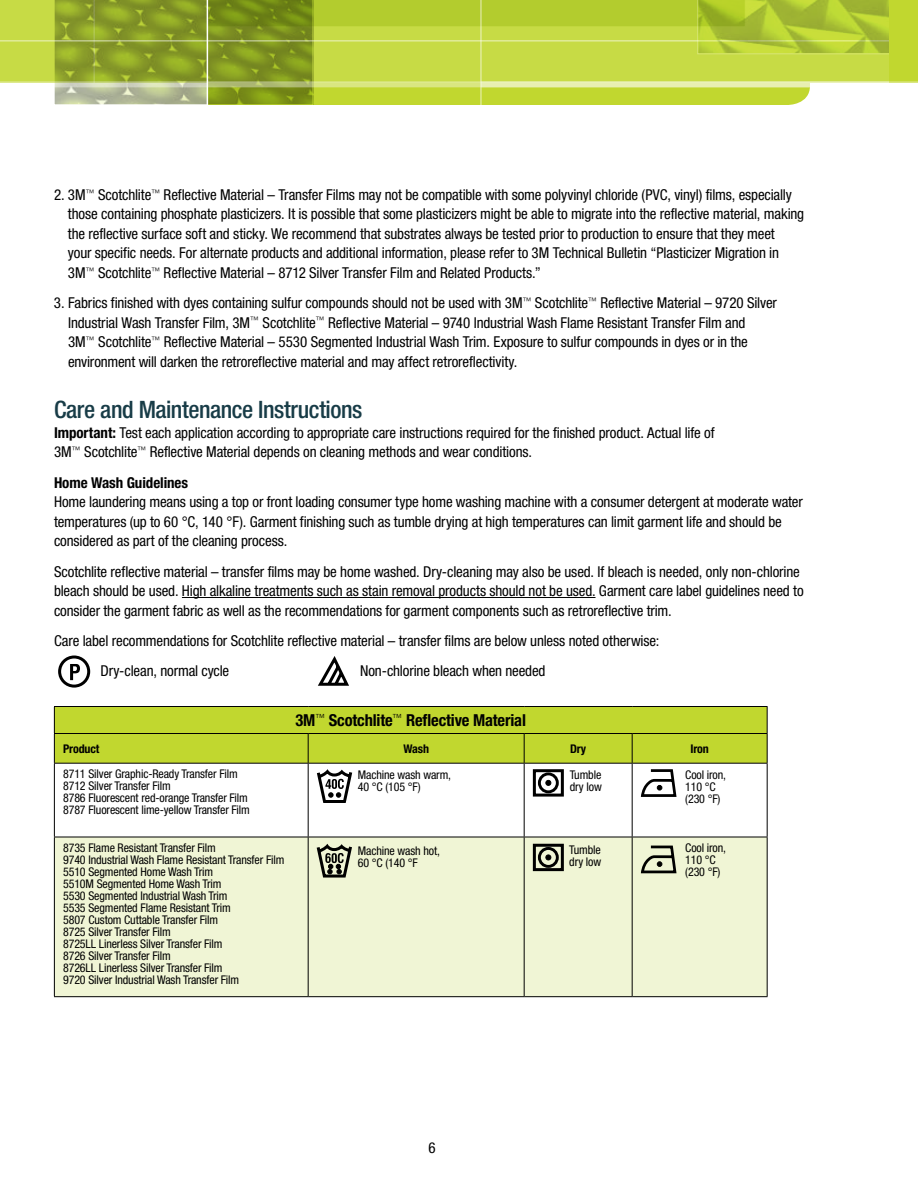
<style>
.page{position:relative;width:918px;height:1188px;background:#fff}
.page>*{position:absolute;margin:0;border:0;box-sizing:border-box;transform-origin:0 0}
.t1{font:500 condensed 24px "Helvetica Neue LT Std";letter-spacing:-.015em;color:#183c47}
.t2{font:700 condensed 16.5px "Helvetica Neue LT Std";letter-spacing:-.01em;color:#000}
.t3{font:condensed 15px/19.5px "Helvetica Neue LT Std";letter-spacing:-.01em;color:#000}
.t4{font:700 condensed 15px "Helvetica Neue LT Std";letter-spacing:-.005em;color:#000}
.t5{font:condensed 12px/12px "Helvetica Neue LT Std";letter-spacing:-.01em;color:#000}
.t6{font:700 condensed 12px "Helvetica Neue LT Std";letter-spacing:-.01em;color:#000}
.s1{font-weight:700}
</style>
<div class="page">
<div style="left:0;top:0;width:918px;height:82px;background:#c7db45"></div>
<svg style="left:0;top:81px;width:54px;height:2px"></svg>
<hr style="left:0;top:40px;width:918px;height:1px;background:#fff">
<svg style="left:54px;top:0;width:835px;height:105px"></svg>
<hr style="left:182px;top:597px;width:414px;height:1px;background:#000">
<svg style="left:55px;top:764px;width:712px;height:73px"></svg>
<div style="left:55px;top:838px;width:712px;height:158px;background:#f0f5d5"></div>
<hr style="left:54px;top:763px;width:254px;height:1px;background:#000">
<hr style="left:54px;top:764px;width:1px;height:73px;background:#000">
<hr style="left:308px;top:763px;width:216px;height:1px;background:#000">
<hr style="left:308px;top:764px;width:1px;height:73px;background:#000">
<hr style="left:524px;top:763px;width:108px;height:1px;background:#000">
<hr style="left:524px;top:764px;width:1px;height:73px;background:#000">
<hr style="left:632px;top:763px;width:136px;height:1px;background:#000">
<hr style="left:632px;top:764px;width:1px;height:73px;background:#000">
<hr style="left:767px;top:764px;width:1px;height:73px;background:#000">
<hr style="left:54px;top:837px;width:254px;height:1px;background:#000">
<hr style="left:54px;top:837px;width:1px;height:159px;background:#000">
<hr style="left:308px;top:837px;width:216px;height:1px;background:#000">
<hr style="left:308px;top:837px;width:1px;height:159px;background:#000">
<hr style="left:524px;top:837px;width:108px;height:1px;background:#000">
<hr style="left:524px;top:837px;width:1px;height:159px;background:#000">
<hr style="left:632px;top:837px;width:136px;height:1px;background:#000">
<hr style="left:632px;top:837px;width:1px;height:159px;background:#000">
<hr style="left:767px;top:837px;width:1px;height:159px;background:#000">
<hr style="left:54px;top:996px;width:254px;height:1px;background:#000">
<hr style="left:308px;top:996px;width:216px;height:1px;background:#000">
<hr style="left:524px;top:996px;width:108px;height:1px;background:#000">
<hr style="left:632px;top:996px;width:136px;height:1px;background:#000">
<hr style="left:54px;top:706px;width:254px;height:1px;background:#000">
<div style="left:54px;top:707px;width:714px;height:56px;background:#c1d72f"></div>
<hr style="left:308px;top:706px;width:216px;height:1px;background:#000">
<hr style="left:524px;top:706px;width:108px;height:1px;background:#000">
<hr style="left:632px;top:706px;width:136px;height:1px;background:#000">
<hr style="left:54px;top:733px;width:254px;height:1px;background:#000">
<hr style="left:308px;top:733px;width:216px;height:1px;background:#000">
<hr style="left:524px;top:733px;width:108px;height:1px;background:#000">
<svg style="left:317px;top:769px;width:35px;height:34px"></svg>
<svg style="left:546px;top:780px;width:5px;height:6px"></svg>
<div style="left:538px;top:772px;width:21px;height:21px;border:3px solid #000;border-radius:50%"></div>
<div style="left:533px;top:769px;width:31px;height:28px;border:3px solid #000"></div>
<svg style="left:641px;top:769px;width:36px;height:28px"></svg>
<svg style="left:317px;top:844px;width:35px;height:34px"></svg>
<svg style="left:546px;top:855px;width:5px;height:5px"></svg>
<div style="left:538px;top:847px;width:21px;height:21px;border:3px solid #000;border-radius:50%"></div>
<div style="left:533px;top:844px;width:31px;height:27px;border:3px solid #000"></div>
<svg style="left:641px;top:846px;width:36px;height:27px"></svg>
<svg style="left:70px;top:664px;width:10px;height:16px"></svg>
<div style="left:58px;top:656px;width:32px;height:32px;border:3px solid #000;border-radius:50%"></div>
<svg style="left:318px;top:656px;width:31px;height:30px"></svg>
<div style="left:889px;top:0;width:29px;height:82px;background:#c1d72f"></div>
<svg style="left:481px;top:81px;width:437px;height:6px;fill:#e8efb2"></svg>
<p class="t3" style="left:68px;top:185px;width:738px;text-indent:-14px">2. 3M<sup>™</sup> Scotchlite<sup>™</sup> Reflective Material – Transfer Films may not be compatible with some polyvinyl chloride (PVC, vinyl) films, especially those containing phosphate plasticizers. It is possible that some plasticizers might be able to migrate into the reflective material, making the reflective surface soft and sticky. We recommend that substrates always be tested prior to production to ensure that they meet<br>your specific needs. For alternate products and additional information, please refer to 3M Technical Bulletin “Plasticizer Migration in 3M<sup>™</sup> Scotchlite<sup>™</sup> Reflective Material – 8712 Silver Transfer Film and Related Products.”</p>
<p class="t3" style="left:68px;top:293px;width:710px;text-indent:-14px">3. Fabrics finished with dyes containing sulfur compounds should not be used with 3M<sup>™</sup> Scotchlite<sup>™</sup> Reflective Material – 9720 Silver Industrial Wash Transfer Film, 3M<sup>™</sup> Scotchlite<sup>™</sup> Reflective Material – 9740 Industrial Wash Flame Resistant Transfer Film and<br>3M<sup>™</sup> Scotchlite<sup>™</sup> Reflective Material – 5530 Segmented Industrial Wash Trim. Exposure to sulfur compounds in dyes or in the environment will darken the retroreflective material and may affect retroreflectivity.</p>
<h1 class="t1" style="left:54px;top:396px;width:310px">Care and Maintenance Instructions</h1>
<p class="t3" style="left:54px;top:423px;width:662px"><span class="s1">Important:</span> Test each application according to appropriate care instructions required for the finished product. Actual life of<br>3M<sup>™</sup> Scotchlite<sup>™</sup> Reflective Material depends on cleaning methods and wear conditions.</p>
<p class="t4" style="left:54px;top:473px;width:136px">Home Wash Guidelines</p>
<p class="t3" style="left:54px;top:492px;width:750px">Home laundering means using a top or front loading consumer type home washing machine with a consumer detergent at moderate water temperatures (up to 60 °C, 140 °F). Garment finishing such as tumble drying at high temperatures can limit garment life and should be considered as part of the cleaning process.</p>
<p class="t3" style="left:54px;top:561px;width:751px">Scotchlite reflective material – transfer films may be home washed. Dry-cleaning may also be used. If bleach is needed, only non-chlorine bleach should be used. High alkaline treatments such as stain removal products should not be used. Garment care label guidelines need to consider the garment fabric as well as the recommendations for garment components such as retroreflective trim.</p>
<p class="t3" style="left:101px;top:625px;width:560px;line-height:30.3px;text-indent:-47px">Care label recommendations for Scotchlite reflective material – transfer films are below unless noted otherwise:<br>Dry-clean, normal cycle</p>
<p class="t3" style="left:360px;top:661px;width:187px">Non-chlorine bleach when needed</p>
<p class="t2" style="left:296px;top:710px;width:232px">3M<sup>™</sup> Scotchlite<sup>™</sup> Reflective Material</p>
<p class="t6" style="left:63px;top:741px;width:38px">Product</p>
<p class="t6" style="left:403px;top:741px;width:27px">Wash</p>
<p class="t6" style="left:570px;top:741px;width:18px">Dry</p>
<p class="t6" style="left:690px;top:741px;width:20px">Iron</p>
<p class="t5" style="left:63px;top:767px;width:188px">8711 Silver Graphic-Ready Transfer Film 8712 Silver Transfer Film<br>8786 Fluorescent red-orange Transfer Film 8787 Fluorescent lime-yellow Transfer Film</p>
<p class="t5" style="left:358px;top:769px;width:95px">Machine wash warm,<br>40 °C (105 °F)</p>
<p class="t5" style="left:570px;top:769px;width:34px">Tumble dry low</p>
<p class="t5" style="left:685px;top:769px;width:42px">Cool iron,<br>110 °C (230 °F)</p>
<p class="t5" style="left:63px;top:842px;width:223px">8735 Flame Resistant Transfer Film<br>9740 Industrial Wash Flame Resistant Transfer Film 5510 Segmented Home Wash Trim<br>5510M Segmented Home Wash Trim<br>5530 Segmented Industrial Wash Trim<br>5535 Segmented Flame Resistant Trim<br>5807 Custom Cuttable Transfer Film<br>8725 Silver Transfer Film<br>8725LL Linerless Silver Transfer Film<br>8726 Silver Transfer Film<br>8726LL Linerless Silver Transfer Film<br>9720 Silver Industrial Wash Transfer Film</p>
<p class="t5" style="left:358px;top:845px;width:84px">Machine wash hot,<br>60 °C (140 °F</p>
<p class="t5" style="left:569px;top:843px;width:34px">Tumble dry low</p>
<p class="t5" style="left:685px;top:842px;width:42px">Cool iron,<br>110 °C (230 °F)</p>
<p class="t3" style="left:428px;top:1138px;width:9px">6</p>
</div>
